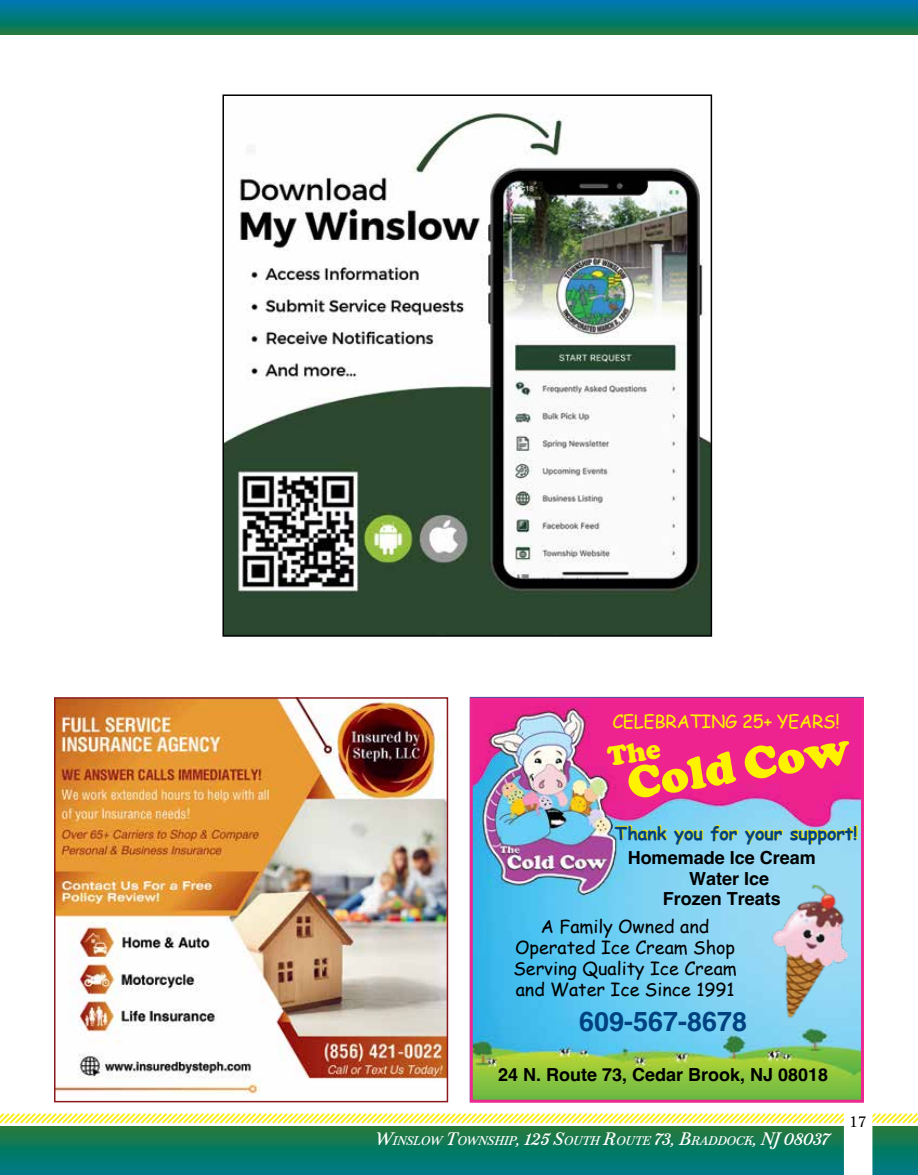
<style>
.page{position:relative;width:918px;height:1175px;background:#fff}
.page>*{position:absolute;margin:0;border:0;box-sizing:border-box;transform-origin:0 0}
.t1{font:45px "Cooper Black Std";color:#fff200}
.t2{font:700 27px "Helvetica";color:#004280}
.t3{font:18px/21px "Comic Sans MS";color:#000;text-align:center}
.t4{font:700 18px "Helvetica";color:#000}
.t5{font:700 18px "Comic Sans MS";letter-spacing:-.005em;color:#f0e409}
.t6{font:18px "Comic Sans MS";letter-spacing:-.015em;color:#fff200}
.t7{font:15px "Bookmania";color:#000}
.t8{font:italic 12.6px "Marcia";color:#fff}
.s1{font-size:18px}
</style>
<div class="page">
<svg style="left:0;top:1113px;width:918px;height:61px;background:#459875"></svg>
<div style="left:0;top:0;width:918px;height:34px;background:linear-gradient(to bottom,#0078b7,#137a44)"></div>
<img style="left:225px;top:112px;width:484px;height:521px">
<div style="left:222px;top:94px;width:490px;height:542px;border:2px solid #000"></div>
<img style="left:474px;top:701px;width:386px;height:397px">
<div style="left:470px;top:697px;width:394px;height:405px;border:3px solid #ed2891"></div>
<img style="left:758px;top:877px;width:98px;height:147px">
<img style="left:57px;top:700px;width:388px;height:394px">
<div style="left:54px;top:697px;width:394px;height:405px;border:2px solid #8b181b"></div>
<svg style="left:606px;top:741px;width:55px;height:25px"></svg>
<p class="t6" style="left:612px;top:708px;width:229px">CELEBRATING 25+ YEARS!</p>
<h1 class="t1" style="left:623px;top:756px;width:226px;rotate:-9deg">Cold Cow</h1>
<p class="t5" style="left:616px;top:819px;width:244px">Thank you for your support!</p>
<p class="t4" style="left:628px;top:846px;width:190px">Homemade Ice Cream</p>
<p class="t4" style="left:689px;top:867px;width:82px">Water Ice</p>
<p class="t4" style="left:663px;top:888px;width:120px">Frozen Treats</p>
<p class="t3" style="left:513px;top:915px;width:225px">A Family Owned and<br>Operated Ice Cream Shop<br>Serving Quality Ice Cream and Water Ice Since 1991</p>
<h2 class="t2" style="left:579px;top:1005px;width:170px">609-567-8678</h2>
<p class="t4" style="left:498px;top:1063px;width:332px">24 N. Route 73, Cedar Brook, NJ 08018</p>
<p class="t8" style="left:375px;top:1132px;width:456px"><span class="s1">W</span>INSLOW <span class="s1">T</span>OWNSHIP<span class="s1">, 125 S</span>OUTH <span class="s1">R</span>OUTE <span class="s1">73, B</span>RADDOCK<span class="s1">, NJ 08037</span></p>
<p class="t7" style="left:850px;top:1113px;width:19px">17</p>
</div>
